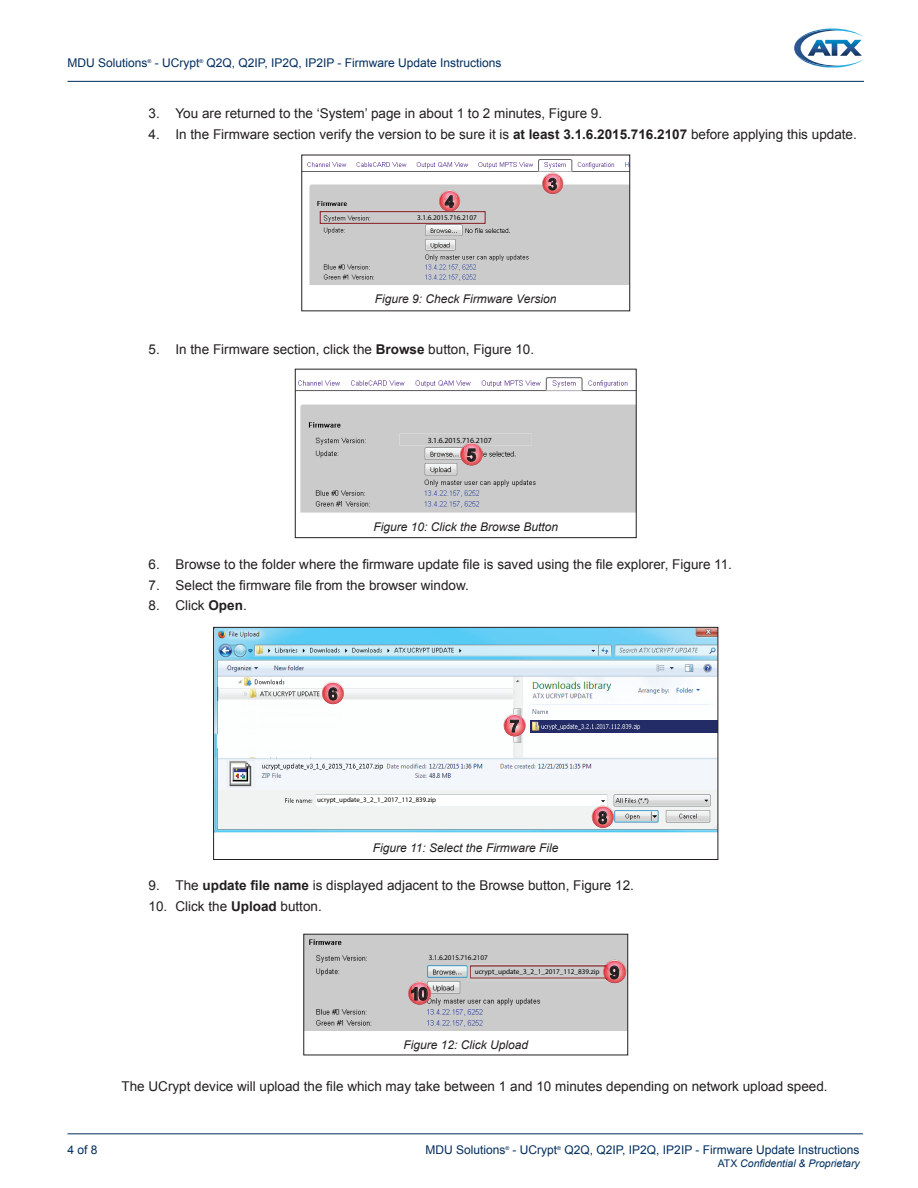
<style>
.page{position:relative;width:918px;height:1188px;background:#fff}
.page>*{position:absolute;margin:0;border:0;box-sizing:border-box;transform-origin:0 0}
.t1{font:700 17.55px "Arial";color:#231f20}
.t2{font:700 17.25px "Arial";color:#231f20}
.t3{font:700 16.65px "Arial";color:#231f20}
.t4{font:700 16.05px "Arial";color:#231f20}
.t5{font:13.5px "Arial";color:#231f20}
.t6{font:12px "Arial";color:#002e5e}
.t7{font:italic 12px "Arial";color:#231f20}
.t8{font:italic 10.5px "Arial";color:#002e5e}
.t9{font:7.8px "Myriad Pro";color:#040503}
.t10{font:7.2px "Myriad Pro";color:#040503}
.t11{font:6.9px "Myriad Pro";color:#040503}
.t12{font:5.25px "Arial";color:#002e5e}
.s1{font-weight:700}
.s2{font-style:normal}
</style>
<div class="page">
<hr style="left:68px;top:81px;width:796px;height:1px;background:#002e5e">
<svg style="left:794px;top:28px;width:70px;height:39px"></svg>
<hr style="left:68px;top:1133px;width:795px;height:1px;background:#002e5e">
<img style="left:304px;top:159px;width:324px;height:126px">
<svg style="left:542px;top:173px;width:21px;height:21px"></svg>
<svg style="left:439px;top:190px;width:21px;height:21px"></svg>
<img style="left:401px;top:212px;width:123px;height:11px">
<div style="left:320px;top:211px;width:165px;height:13px;border:1px solid #851e23"></div>
<img style="left:297px;top:377px;width:337px;height:136px">
<img style="left:400px;top:433px;width:132px;height:13px">
<svg style="left:460px;top:443px;width:23px;height:23px"></svg>
<div style="left:295px;top:369px;width:341px;height:169px;border:1px solid #231f20"></div>
<img style="left:215px;top:629px;width:501px;height:204px">
<svg style="left:322px;top:682px;width:22px;height:22px"></svg>
<svg style="left:504px;top:714px;width:22px;height:22px"></svg>
<svg style="left:592px;top:806px;width:22px;height:22px"></svg>
<div style="left:317px;top:796px;width:139px;height:10px;background:#fff"></div>
<img style="left:530px;top:721px;width:186px;height:11px">
<div style="left:213px;top:627px;width:505px;height:233px;border:1px solid #231f20"></div>
<img style="left:306px;top:936px;width:320px;height:95px">
<svg style="left:408px;top:981px;width:23px;height:24px"></svg>
<div style="left:401px;top:946px;width:160px;height:17px;background:#cbcbcb"></div>
<svg style="left:468px;top:960px;width:158px;height:23px;background:#c6b2b3"></svg>
<div style="left:304px;top:934px;width:324px;height:121px;border:1px solid #231f20"></div>
<p class="t6" style="left:68px;top:55px;width:82px">MDU Solutions</p>
<p class="t12" style="left:148px;top:58px;width:5px">®</p>
<p class="t6" style="left:155px;top:55px;width:46px">- UCrypt</p>
<p class="t12" style="left:199px;top:58px;width:5px">®</p>
<p class="t6" style="left:207px;top:55px;width:296px">Q2Q, Q2IP, IP2Q, IP2IP - Firmware Update Instructions</p>
<p class="t5" style="left:148px;top:104px;width:455px">3. You are returned to the ‘System’ page in about 1 to 2 minutes, Figure 9.</p>
<p class="t5" style="left:148px;top:125px;width:710px">4. In the Firmware section verify the version to be sure it is <span class="s1">at least 3.1.6.2015.716.2107</span> before applying this update.</p>
<p class="t4" style="left:445px;top:191px;width:10px">4</p>
<p class="t10" style="left:417px;top:213px;width:61px">3.1.6.2015.716.2107</p>
<p class="t4" style="left:548px;top:173px;width:10px">3</p>
<p class="t7" style="left:375px;top:291px;width:183px">Figure 9: Check Firmware Version</p>
<p class="t5" style="left:148px;top:340px;width:387px">5. In the Firmware section, click the <span class="s1">Browse</span> button, Figure 10.</p>
<p class="t9" style="left:428px;top:435px;width:66px">3.1.6.2015.716.2107</p>
<p class="t2" style="left:467px;top:443px;width:11px">5</p>
<p class="t7" style="left:373px;top:519px;width:186px">Figure 10: Click the Browse Button</p>
<p class="t5" style="left:148px;top:555px;width:585px">6. Browse to the folder where the firmware update file is saved using the file explorer, Figure 11.</p>
<p class="t5" style="left:148px;top:576px;width:322px">7. Select the firmware file from the browser window.</p>
<p class="t5" style="left:148px;top:597px;width:100px">8. Click <span class="s1">Open</span>.</p>
<p class="t3" style="left:328px;top:683px;width:11px">6</p>
<p class="t3" style="left:510px;top:715px;width:11px">7</p>
<p class="t11" style="left:317px;top:796px;width:121px">ucrypt_update_3_2_1_2017_112_839.zip</p>
<p class="t7" style="left:373px;top:840px;width:187px">Figure 11: Select the Firmware File</p>
<p class="t3" style="left:598px;top:807px;width:11px">8</p>
<p class="t5" style="left:148px;top:877px;width:487px">9. The <span class="s1">update file name</span> is displayed adjacent to the Browse button, Figure 12.</p>
<p class="t5" style="left:148px;top:897px;width:175px">10. Click the <span class="s1">Upload</span> button.</p>
<p class="t10" style="left:429px;top:953px;width:61px">3.1.6.2015.716.2107</p>
<p class="t1" style="left:410px;top:982px;width:19px">10</p>
<p class="t10" style="left:475px;top:967px;width:126px">ucrypt_update_3_2_1_2017_112_839.zip</p>
<p class="t1" style="left:610px;top:961px;width:11px">9</p>
<p class="t7" style="left:403px;top:1037px;width:126px">Figure 12: Click Upload</p>
<p class="t5" style="left:121px;top:1078px;width:708px">The UCrypt device will upload the file which may take between 1 and 10 minutes depending on network upload speed.</p>
<p class="t6" style="left:68px;top:1142px;width:32px">4 of 8</p>
<p class="t6" style="left:425px;top:1142px;width:82px">MDU Solutions</p>
<p class="t12" style="left:505px;top:1145px;width:5px">®</p>
<p class="t6" style="left:513px;top:1142px;width:46px">- UCrypt</p>
<p class="t12" style="left:557px;top:1145px;width:5px">®</p>
<p class="t6" style="left:564px;top:1142px;width:296px">Q2Q, Q2IP, IP2Q, IP2IP - Firmware Update Instructions</p>
<p class="t8" style="left:718px;top:1156px;width:144px"><span class="s2">ATX</span> Confidential &amp; Proprietary</p>
</div>
